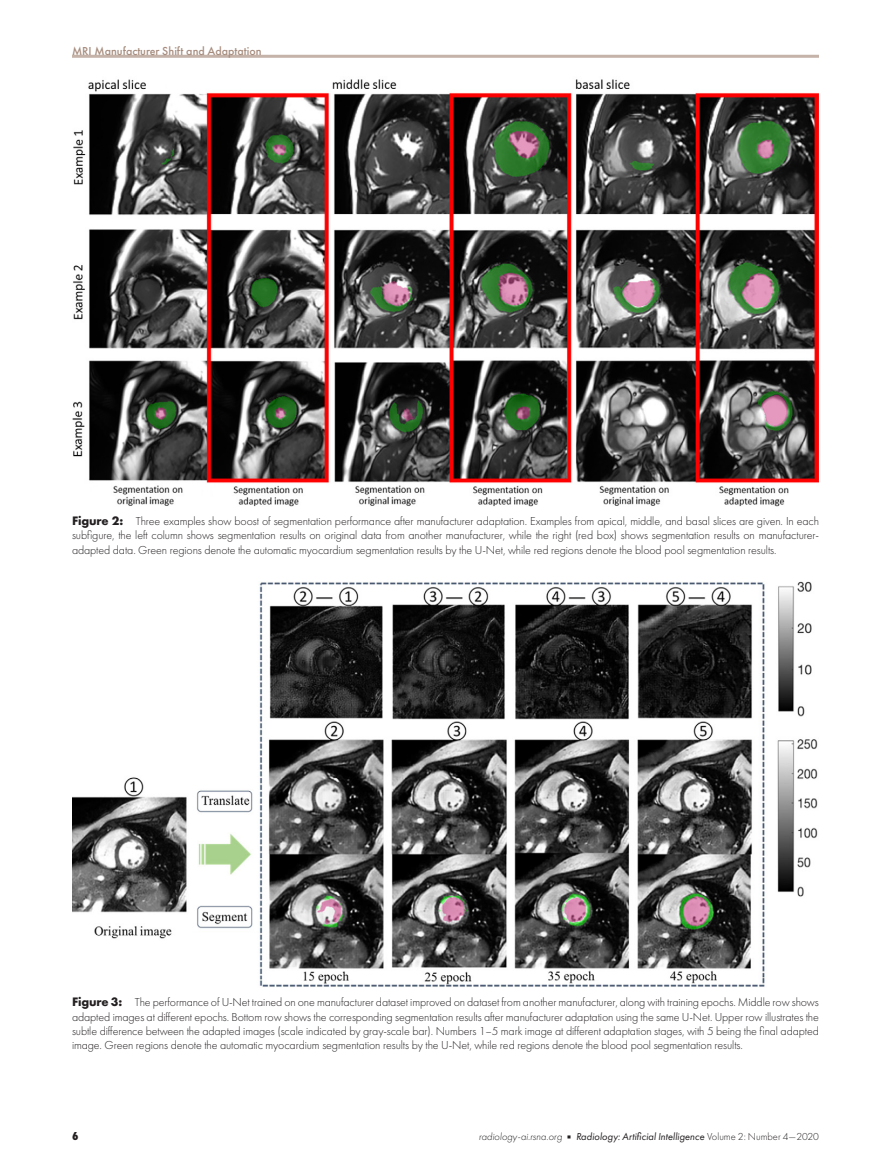
<style>
.page{position:relative;width:891px;height:1175px;background:#fff}
.page>*{position:absolute;margin:0;border:0;box-sizing:border-box;transform-origin:0 0}
.t1{font:300 12px/14.4px "Futura PT";letter-spacing:-.01em;color:#231f20;text-align:justify}
.t2{font:500 12px "Futura PT";color:#a68b7d}
.t3{font:800 12px "Futura PT Cond";color:#231f20}
.t4{font:italic 10.5px "Futura PT";color:#231f20}
.s1{font-weight:700;font-size:12.75px}
.s2{font-weight:300}
.s3{font-family:"Universal Newswith Comm Pi";font-style:normal;font-size:6px}
.s4{font-weight:300;font-style:normal}
</style>
<div class="page">
<hr style="left:72px;top:55px;width:747px;height:3px;background:#c5b2a8">
<img style="left:72px;top:79px;width:747px;height:427px">
<img style="left:72px;top:581px;width:746px;height:406px">
<p class="t2" style="left:72px;top:43px;width:191px">MRI Manufacturer Shift and Adaptation</p>
<p class="t1" style="left:72px;top:514px;width:749px"><span class="s1">Figure 2:</span> Three examples show boost of segmentation performance after manufacturer adaptation. Examples from apical, middle, and basal slices are given. In each subfigure, the left column shows segmentation results on original data from another manufacturer, while the right (red box) shows segmentation results on manufacturer&shy;adapted data. Green regions denote the automatic myocardium segmentation results by the U-Net, while red regions denote the blood pool segmentation results.</p>
<p class="t1" style="left:72px;top:995px;width:749px"><span class="s1">Figure 3:</span> The performance of U-Net trained on one manufacturer dataset improved on dataset from another manufacturer, along with training epochs. Middle row shows adapted images at different epochs. Bottom row shows the corresponding segmentation results after manufacturer adaptation using the same U-Net. Upper row illustrates the subtle difference between the adapted images (scale indicated by gray-scale bar). Numbers 1–5 mark image at different adaptation stages, with 5 being the final adapted image. Green regions denote the automatic myocardium segmentation results by the U-Net, while red regions denote the blood pool segmentation results.</p>
<p class="t3" style="left:72px;top:1128px;width:8px">6</p>
<p class="t4" style="left:479px;top:1130px;width:342px"><span class="s2">radiology-ai.rsna.org</span> <span class="s3">n</span> Radiology: Artificial Intelligence <span class="s4">Volume 2: Number 4—2020</span></p>
</div>
